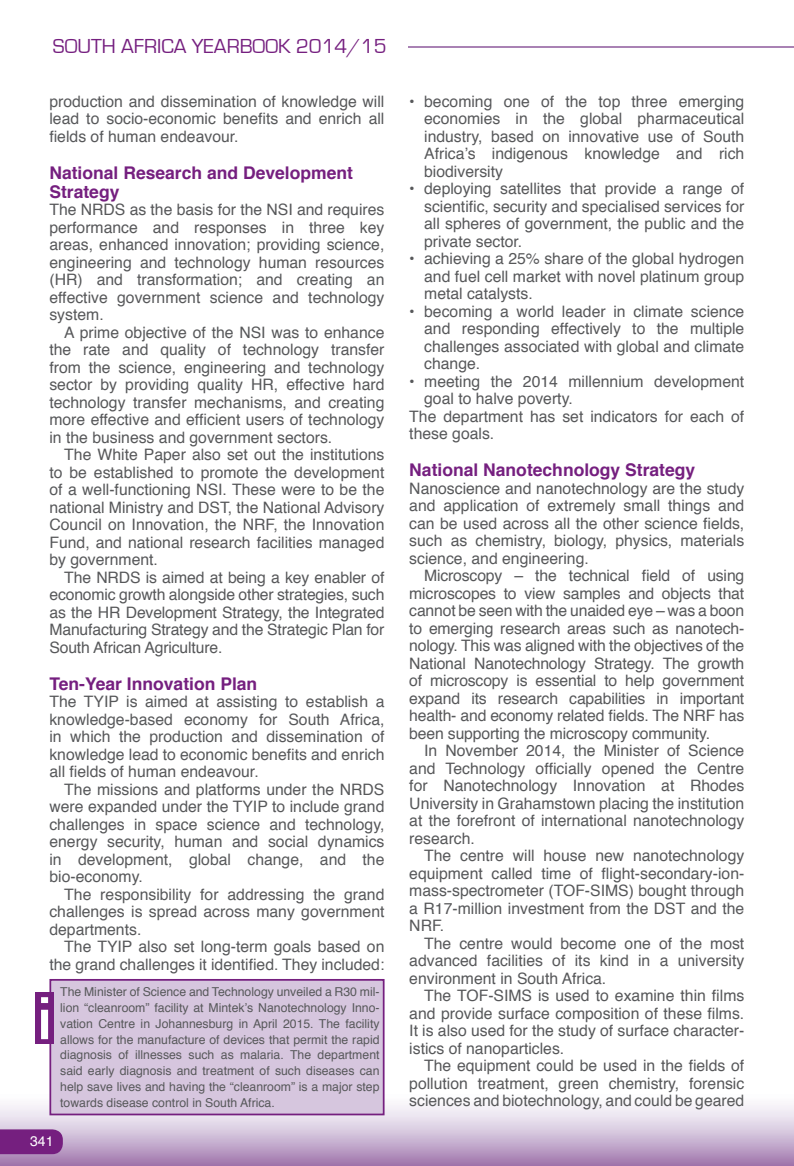
<style>
.page{position:relative;width:794px;height:1166px;background:#fff}
.page>*{position:absolute;margin:0;border:0;box-sizing:border-box;transform-origin:0 0}
.t1{font:700 63px "Eurostile";color:#fff}
.t2{font:20.82px "Eurostile";color:#751f7f}
.t3{font:700 17.5px/19.2px "Helvetica";color:#751f7f}
.t4{font:15.75px/17.5px "Helvetica";color:#57585a;text-align:justify}
.t5{font:14px "Helvetica";color:#fff}
.t6{font:12.25px/15.8px "Helvetica";color:#57585a;text-align:justify}
</style>
<div class="page">
<hr style="left:408px;top:46px;width:386px;height:2px;background:#a982b4">
<svg style="left:0;top:1129px;width:63px;height:25px"></svg>
<div style="left:50px;top:980px;width:334px;height:134px;background:#d6c6de"></div>
<div style="left:49px;top:979px;width:335px;height:136px;border:2px solid #751f7f"></div>
<div style="left:35px;top:992px;width:19px;height:51px;background:#751f7f"></div>
<h2 class="t2" style="left:53px;top:35px;width:335px">SOUTH AFRICA YEARBOOK 2014/15</h2>
<p class="t4" style="left:49px;top:93px;width:336px">production and dissemination of knowledge will lead to socio-economic benefits and enrich all fields of human endeavour.</p>
<p class="t3" style="left:49px;top:163px;width:305px">National Research and Development<br>Strategy</p>
<p class="t4" style="left:49px;top:201px;width:336px">The NRDS as the basis for the NSI and requires performance and responses in three key areas, enhanced innovation; providing science, engineering and technology human resources (HR) and transformation; and creating an effective government science and technology system.</p>
<p class="t4" style="left:49px;top:324px;width:336px;text-indent:15px">A prime objective of the NSI was to enhance the rate and quality of technology transfer from the science, engineering and technology sector by providing quality HR, effective hard technology transfer mechanisms, and creating more effective and efficient users of technology in the business and government sectors.</p>
<p class="t4" style="left:49px;top:446px;width:336px;text-indent:15px">The White Paper also set out the institutions to be established to promote the development of a well-functioning NSI. These were to be the national Ministry and DST, the National Advisory Council on Innovation, the NRF, the Innovation Fund, and national research facilities managed by government.</p>
<p class="t4" style="left:49px;top:569px;width:336px;text-indent:15px">The NRDS is aimed at being a key enabler of economic growth alongside other strategies, such as the HR Development Strategy, the Integrated Manufacturing Strategy and the Strategic Plan for South African Agriculture.</p>
<p class="t3" style="left:49px;top:674px;width:209px">Ten-Year Innovation Plan</p>
<p class="t4" style="left:49px;top:693px;width:336px">The TYIP is aimed at assisting to establish a knowledge-based economy for South Africa, in which the production and dissemination of knowledge lead to economic benefits and enrich all fields of human endeavour.</p>
<p class="t4" style="left:49px;top:781px;width:336px;text-indent:15px">The missions and platforms under the NRDS were expanded under the TYIP to include grand challenges in space science and technology, energy security, human and social dynamics in development, global change, and the bio-economy.</p>
<p class="t4" style="left:49px;top:886px;width:336px;text-indent:15px">The responsibility for addressing the grand challenges is spread across many government departments.</p>
<p class="t4" style="left:49px;top:938px;width:336px;text-align:right">The TYIP also set long-term goals based on the grand challenges it identified. They included:</p>
<h1 class="t1" style="left:38px;top:984px;width:15px">i</h1>
<p class="t6" style="left:60px;top:984px;width:321px">The Minister of Science and Technology unveiled a R30 mil&shy;lion “cleanroom” facility at Mintek’s Nanotechnology Inno&shy;vation Centre in Johannesburg in April 2015. The facility allows for the manufacture of devices that permit the rapid diagnosis of illnesses such as malaria. The department said early diagnosis and treatment of such diseases can help save lives and having the “cleanroom” is a major step towards disease control in South Africa.</p>
<p class="t5" style="left:30px;top:1130px;width:25px">341</p>
<p class="t4" style="left:424px;top:93px;width:322px;text-indent:-15px">• becoming one of the top three emerging economies in the global pharmaceutical industry, based on innovative use of South Africa’s indigenous knowledge and rich biodiversity</p>
<p class="t4" style="left:424px;top:180px;width:322px;text-indent:-15px">• deploying satellites that provide a range of scientific, security and specialised services for all spheres of government, the public and the private sector.</p>
<p class="t4" style="left:424px;top:250px;width:322px;text-indent:-15px">• achieving a 25% share of the global hydrogen and fuel cell market with novel platinum group metal catalysts.</p>
<p class="t4" style="left:424px;top:303px;width:322px;text-indent:-15px">• becoming a world leader in climate science and responding effectively to the multiple challenges associated with global and climate change.</p>
<p class="t4" style="left:409px;top:373px;width:336px">• meeting the 2014 millennium development</p>
<p class="t4" style="left:424px;top:390px;width:150px">goal to halve poverty.</p>
<p class="t4" style="left:409px;top:408px;width:336px">The department has set indicators for each of</p>
<p class="t4" style="left:409px;top:425px;width:86px">these goals.</p>
<p class="t3" style="left:409px;top:460px;width:287px">National Nanotechnology Strategy</p>
<p class="t4" style="left:409px;top:480px;width:336px">Nanoscience and nanotechnology are the study and application of extremely small things and can be used across all the other science fields, such as chemistry, biology, physics, materials science, and engineering.</p>
<p class="t4" style="left:409px;top:567px;width:336px;text-indent:15px">Microscopy – the technical field of using microscopes to view samples and objects that cannot be seen with the unaided eye – was a boon to emerging research areas such as nanotech&shy;nology. This was aligned with the objectives of the National Nanotechnology Strategy. The growth of microscopy is essential to help government expand its research capabilities in important health- and economy related fields. The NRF has been supporting the microscopy community.</p>
<p class="t4" style="left:409px;top:742px;width:336px;text-indent:15px">In November 2014, the Minister of Science and Technology officially opened the Centre for Nanotechnology Innovation at Rhodes University in Grahamstown placing the institution at the forefront of international nanotechnology research.</p>
<p class="t4" style="left:409px;top:847px;width:336px;text-indent:15px">The centre will house new nanotechnology equipment called time of flight-secondary-ion&shy;mass-spectrometer (TOF-SIMS) bought through a R17-million investment from the DST and the NRF.</p>
<p class="t4" style="left:409px;top:935px;width:336px;text-indent:15px">The centre would become one of the most advanced facilities of its kind in a university environment in South Africa.</p>
<p class="t4" style="left:409px;top:987px;width:336px;text-indent:15px">The TOF-SIMS is used to examine thin films and provide surface composition of these films.<br>It is also used for the study of surface character&shy;istics of nanoparticles.</p>
<p class="t4" style="left:409px;top:1057px;width:336px;text-indent:15px">The equipment could be used in the fields of pollution treatment, green chemistry, forensic sciences and biotechnology, and could be geared</p>
</div>
